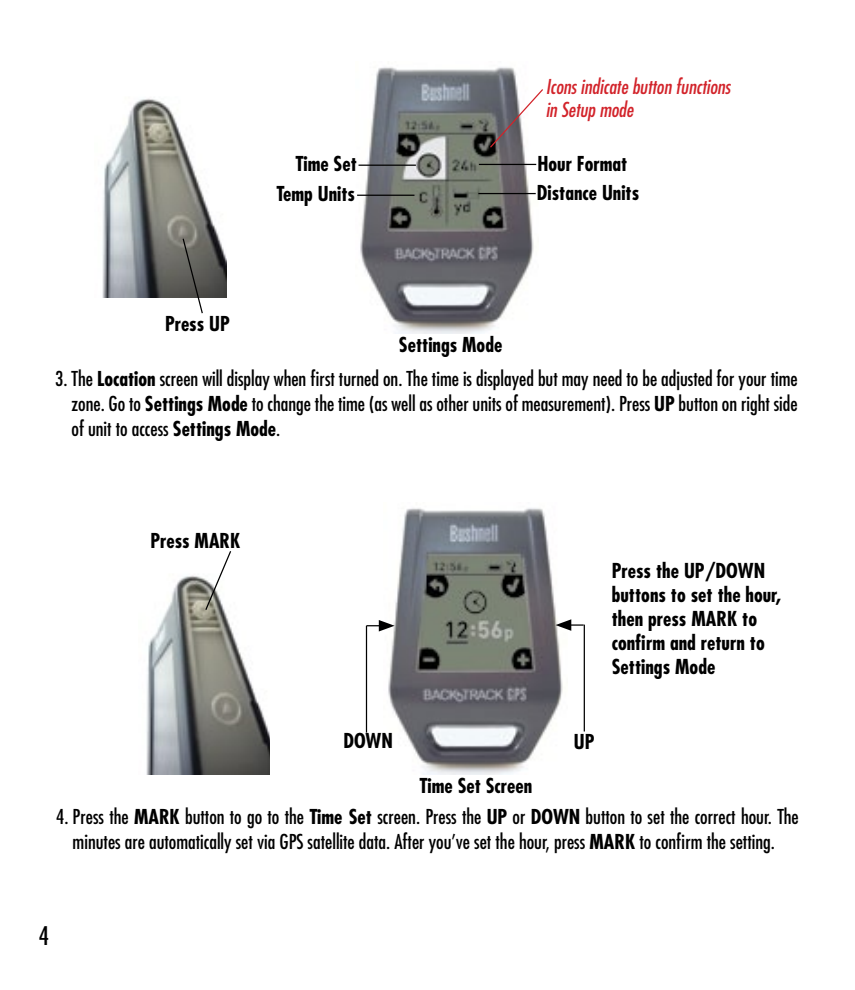
<style>
.page{position:relative;width:855px;height:990px;background:#fff}
.page>*{position:absolute;margin:0;border:0;box-sizing:border-box;transform-origin:0 0}
.t1{font:condensed 25px "Futura";color:#000}
.t2{font:condensed 20px/25px "Futura";color:#000;text-align:justify}
.t3{font:700 condensed 20px/24px "Futura";color:#000}
.t4{font:italic condensed 20px/22.5px "Futura";color:#d2232a}
.s1{font-weight:700}
</style>
<div class="page">
<img style="left:357px;top:67px;width:180px;height:266px">
<img style="left:102px;top:98px;width:124px;height:199px">
<svg style="left:182px;top:237px;width:22px;height:77px"></svg>
<img style="left:146px;top:575px;width:124px;height:199px">
<img style="left:388px;top:508px;width:175px;height:266px">
<svg style="left:367px;top:620px;width:28px;height:12px"></svg>
<hr style="left:366px;top:626px;width:1px;height:107px;background:#000">
<hr style="left:584px;top:625px;width:1px;height:107px;background:#000">
<svg style="left:555px;top:619px;width:29px;height:12px"></svg>
<svg style="left:204px;top:551px;width:28px;height:60px"></svg>
<svg style="left:489px;top:88px;width:54px;height:61px"></svg>
<hr style="left:359px;top:165px;width:57px;height:1px;background:#000">
<hr style="left:357px;top:195px;width:58px;height:1px;background:#000">
<hr style="left:479px;top:164px;width:57px;height:1px;background:#000">
<hr style="left:478px;top:193px;width:58px;height:1px;background:#000">
<p class="t4" style="left:546px;top:76px;width:186px">Icons indicate button functions in Setup mode</p>
<p class="t3" style="left:165px;top:312px;width:65px">Press UP</p>
<p class="t3" style="left:276px;top:149px;width:82px;line-height:30.2px;text-align:right">Time Set<br>Temp Units</p>
<p class="t3" style="left:537px;top:149px;width:104px;line-height:29.2px">Hour Format<br>Distance Units</p>
<p class="t3" style="left:399px;top:333px;width:105px">Settings Mode</p>
<p class="t2" style="left:72px;top:366px;width:728px;text-indent:-16px">3. The <span class="s1">Location</span> screen will display when first turned on. The time is displayed but may need to be adjusted for your time zone. Go to <span class="s1">Settings Mode</span> to change the time (as well as other units of measurement). Press <span class="s1">UP</span> button on right side of unit to access <span class="s1">Settings Mode</span>.</p>
<p class="t3" style="left:150px;top:528px;width:92px">Press MARK</p>
<p class="t3" style="left:612px;top:558px;width:171px">Press the UP/DOWN buttons to set the hour, then press MARK to confirm and return to<br>Settings Mode</p>
<p class="t3" style="left:343px;top:729px;width:51px">DOWN</p>
<p class="t3" style="left:574px;top:730px;width:21px">UP</p>
<p class="t3" style="left:420px;top:774px;width:114px">Time Set Screen</p>
<p class="t2" style="left:56px;top:804px;width:744px;text-align:center">4. Press the <span class="s1">MARK</span> button to go to the <span class="s1">Time Set</span> screen. Press the <span class="s1">UP</span> or <span class="s1">DOWN</span> button to set the correct hour. The minutes are automatically set via GPS satellite data. After you’ve set the hour, press <span class="s1">MARK</span> to confirm the setting.</p>
<p class="t1" style="left:39px;top:921px;width:12px">4</p>
</div>
